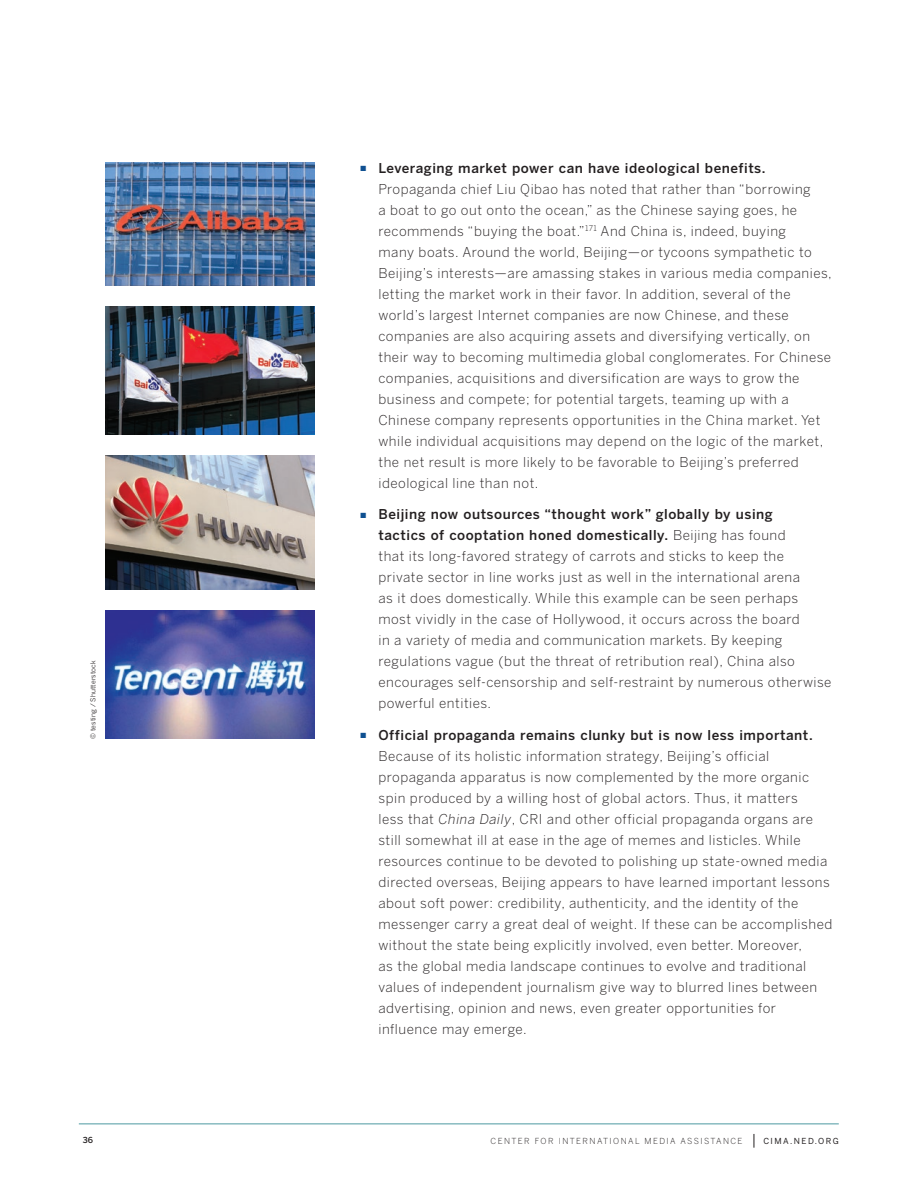
<style>
.page{position:relative;width:918px;height:1188px;background:#fff}
.page>*{position:absolute;margin:0;border:0;box-sizing:border-box;transform-origin:0 0}
.t1{font:300 13.5px/21px "Benton Sans";letter-spacing:.035em;color:#231f20}
.t2{font:300 8.25px "Benton Sans";letter-spacing:.17em;color:#231f20}
.t3{font:8.25px "Benton Sans";letter-spacing:.175em;color:#231f20}
.t4{font:500 8.25px "Benton Sans";color:#231f20}
.photo_credit{font:6.75px "Benton Sans";letter-spacing:.02em;color:#231f20}
.s1{color:#0f5091}
.s2{font-weight:500}
.s3{font-style:italic}
</style>
<div class="page">
<hr style="left:79px;top:1124px;width:760px;height:1px;background:#4d9aa2">
<svg style="left:754px;top:1134px;width:1px;height:14px"></svg>
<img style="left:106px;top:162px;width:208px;height:123px">
<img style="left:106px;top:307px;width:208px;height:128px">
<img style="left:106px;top:456px;width:208px;height:133px">
<img style="left:106px;top:611px;width:208px;height:128px">
<p class="photo_credit" style="left:89px;top:739px;width:80px;rotate:-90deg">© testing / Shutterstock</p>
<p class="t1" style="left:378px;top:157px;width:455px;text-indent:-18px"><span class="s1">■</span> <span class="s2">Leveraging market power can have ideological benefits.<br></span>Propaganda chief Liu Qibao has noted that rather than “borrowing<br>a boat to go out onto the ocean,” as the Chinese saying goes, he recommends “buying the boat.”<sup>171</sup> And China is, indeed, buying<br>many boats. Around the world, Beijing—or tycoons sympathetic to Beijing’s interests—are amassing stakes in various media companies, letting the market work in their favor. In addition, several of the world’s largest Internet companies are now Chinese, and these companies are also acquiring assets and diversifying vertically, on their way to becoming multimedia global conglomerates. For Chinese companies, acquisitions and diversification are ways to grow the business and compete; for potential targets, teaming up with a Chinese company represents opportunities in the China market. Yet while individual acquisitions may depend on the logic of the market, the net result is more likely to be favorable to Beijing’s preferred ideological line than not.</p>
<p class="t1" style="left:378px;top:504px;width:455px;text-indent:-18px"><span class="s1">■</span> <span class="s2">Beijing now outsources “thought work” globally by using<br>tactics of cooptation honed domestically.</span> Beijing has found<br>that its long-favored strategy of carrots and sticks to keep the private sector in line works just as well in the international arena<br>as it does domestically. While this example can be seen perhaps most vividly in the case of Hollywood, it occurs across the board<br>in a variety of media and communication markets. By keeping regulations vague (but the threat of retribution real), China also encourages self-censorship and self-restraint by numerous otherwise powerful entities.</p>
<p class="t1" style="left:378px;top:724px;width:455px;text-indent:-18px"><span class="s1">■</span> <span class="s2">Official propaganda remains clunky but is now less important.<br></span>Because of its holistic information strategy, Beijing’s official propaganda apparatus is now complemented by the more organic spin produced by a willing host of global actors. Thus, it matters<br>less that <span class="s3">China Daily</span>, CRI and other official propaganda organs are still somewhat ill at ease in the age of memes and listicles. While resources continue to be devoted to polishing up state-owned media directed overseas, Beijing appears to have learned important lessons about soft power: credibility, authenticity, and the identity of the messenger carry a great deal of weight. If these can be accomplished without the state being explicitly involved, even better. Moreover,<br>as the global media landscape continues to evolve and traditional values of independent journalism give way to blurred lines between advertising, opinion and news, even greater opportunities for influence may emerge.</p>
<p class="t4" style="left:83px;top:1135px;width:12px">36</p>
<p class="t2" style="left:491px;top:1136px;width:253px">CENTER FOR INTERNATIONAL MEDIA ASSISTANCE</p>
<p class="t3" style="left:763px;top:1136px;width:77px">CIMA.NED.ORG</p>
</div>
